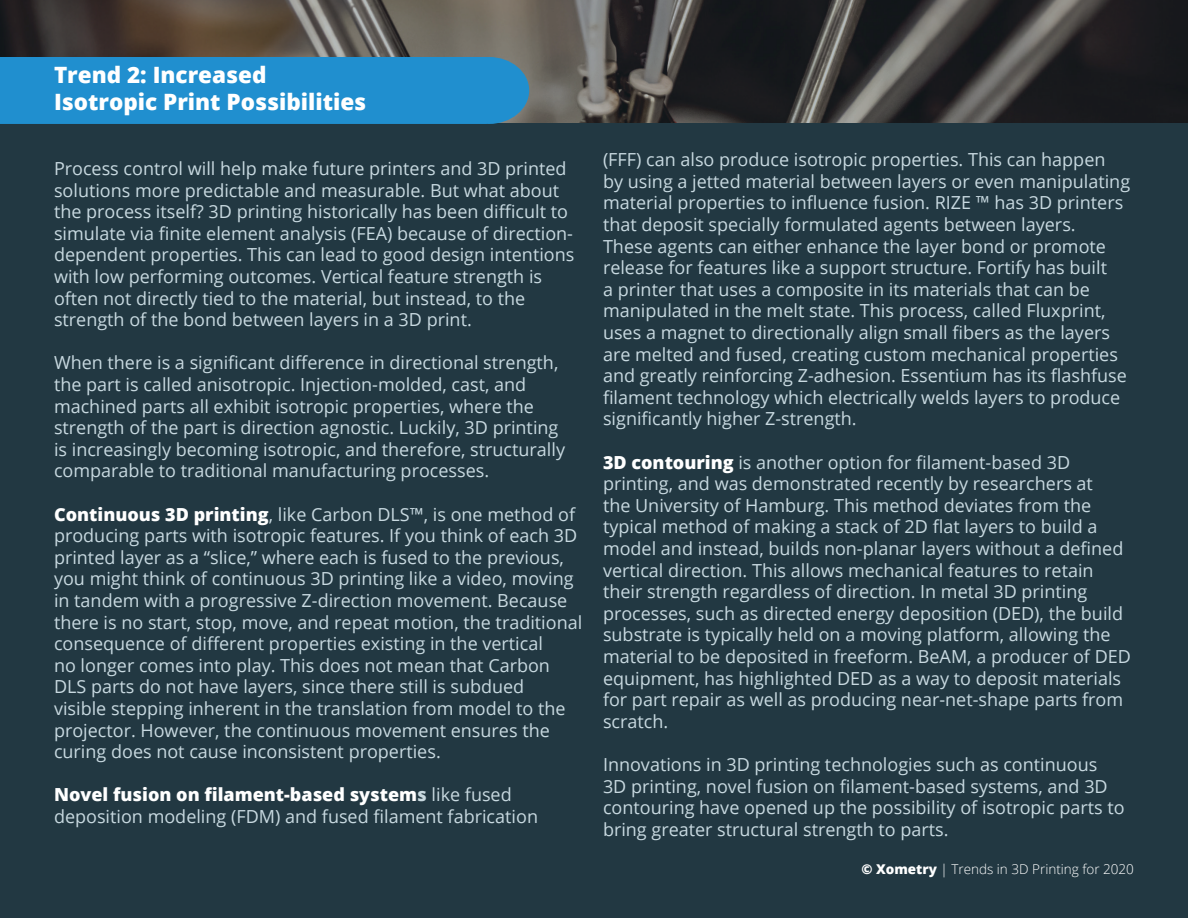
<style>
.page{position:relative;width:1188px;height:918px;background:#223842}
.page>*{position:absolute;margin:0;border:0;box-sizing:border-box;transform-origin:0 0}
.t1{font:800 22.5px/27px "Open Sans";color:#fff}
.t2{font:18px/21.6px "Open Sans";color:#c8d9e0}
.t3{font:300 13.5px "Open Sans";color:#fff}
.s1{font-weight:800;color:#fff}
.s2{font-weight:800}
</style>
<div class="page">
<img style="left:0;top:0;width:1188px;height:123px">
<div style="left:0;top:57px;width:529px;height:67px;background:#208fcf"></div>
<p class="t1" style="left:54px;top:60px;width:314px">Trend 2: Increased<br>Isotropic Print Possibilities</p>
<p class="t2" style="left:54px;top:157px;width:522px">Process control will help make future printers and 3D printed solutions more predictable and measurable. But what about the process itself? 3D printing historically has been difficult to simulate via finite element analysis (FEA) because of direction&shy;dependent properties. This can lead to good design intentions with low performing outcomes. Vertical feature strength is often not directly tied to the material, but instead, to the strength of the bond between layers in a 3D print.</p>
<p class="t2" style="left:54px;top:352px;width:513px">When there is a significant difference in directional strength, the part is called anisotropic. Injection-molded, cast, and machined parts all exhibit isotropic properties, where the strength of the part is direction agnostic. Luckily, 3D printing is increasingly becoming isotropic, and therefore, structurally comparable to traditional manufacturing processes.</p>
<p class="t2" style="left:54px;top:503px;width:530px"><span class="s1">Continuous 3D printing</span>, like Carbon DLS™, is one method of producing parts with isotropic features. If you think of each 3D printed layer as a “slice,” where each is fused to the previous, you might think of continuous 3D printing like a video, moving in tandem with a progressive Z-direction movement. Because there is no start, stop, move, and repeat motion, the traditional consequence of different properties existing in the vertical<br>no longer comes into play. This does not mean that Carbon DLS parts do not have layers, since there still is subdued<br>visible stepping inherent in the translation from model to the projector. However, the continuous movement ensures the curing does not cause inconsistent properties.</p>
<p class="t2" style="left:54px;top:784px;width:486px"><span class="s1">Novel fusion on filament-based system</span><span class="s2">s</span> like fused deposition modeling (FDM) and fused filament fabrication</p>
<p class="t2" style="left:603px;top:148px;width:529px">(FFF) can also produce isotropic properties. This can happen<br>by using a jetted material between layers or even manipulating material properties to influence fusion. RIZE ™ has 3D printers that deposit specially formulated agents between layers.<br>These agents can either enhance the layer bond or promote release for features like a support structure. Fortify has built<br>a printer that uses a composite in its materials that can be manipulated in the melt state. This process, called Fluxprint, uses a magnet to directionally align small fibers as the layers are melted and fused, creating custom mechanical properties and greatly reinforcing Z-adhesion. Essentium has its flashfuse filament technology which electrically welds layers to produce significantly higher Z-strength.</p>
<p class="t2" style="left:603px;top:451px;width:529px"><span class="s1">3D contouring</span> is another option for filament-based 3D printing, and was demonstrated recently by researchers at<br>the University of Hamburg. This method deviates from the typical method of making a stack of 2D flat layers to build a model and instead, builds non-planar layers without a defined vertical direction. This allows mechanical features to retain their strength regardless of direction. In metal 3D printing processes, such as directed energy deposition (DED), the build substrate is typically held on a moving platform, allowing the material to be deposited in freeform. BeAM, a producer of DED equipment, has highlighted DED as a way to deposit materials for part repair as well as producing near-net-shape parts from scratch.</p>
<p class="t2" style="left:603px;top:753px;width:523px">Innovations in 3D printing technologies such as continuous 3D printing, novel fusion on filament-based systems, and 3D contouring have opened up the possibility of isotropic parts to bring greater structural strength to parts.</p>
<p class="t3" style="left:861px;top:860px;width:274px"><span class="s2">© Xometry</span> | Trends in 3D Printing for 2020</p>
</div>
